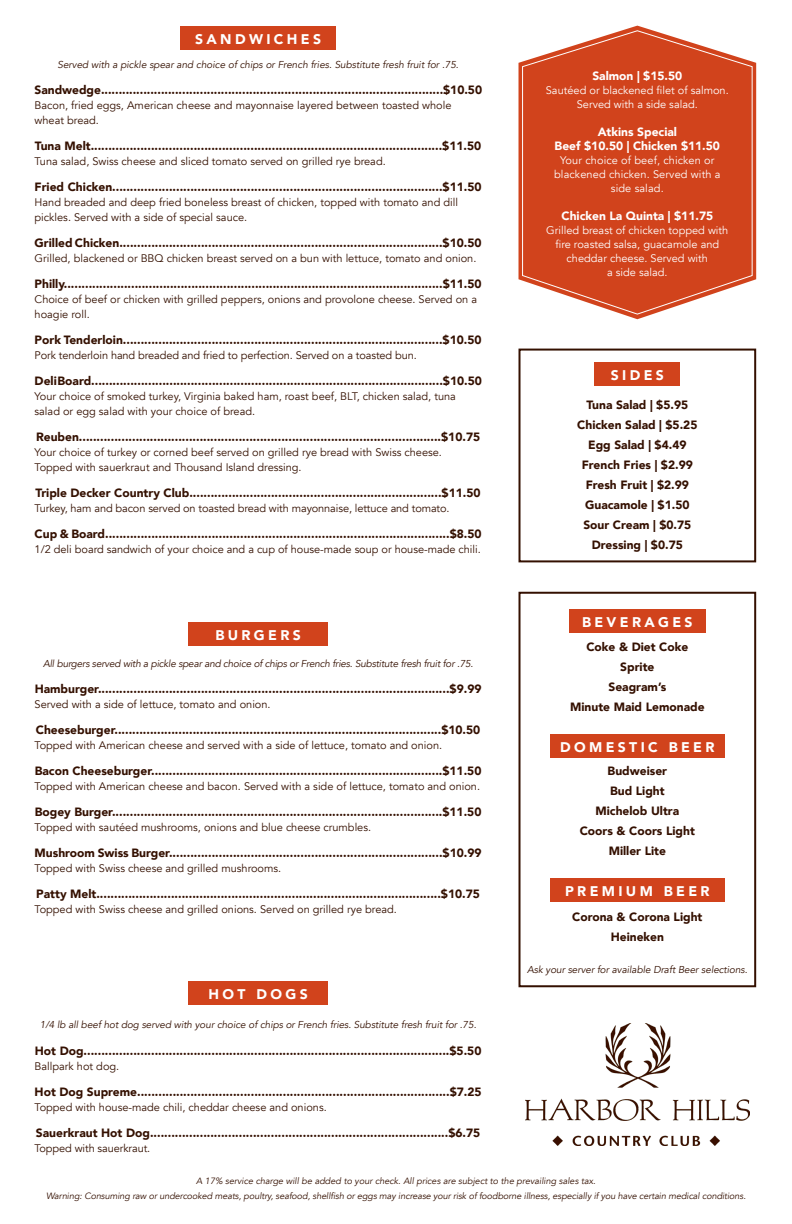
<style>
.page{position:relative;width:792px;height:1224px;background:#fff}
.page>*{position:absolute;margin:0;border:0;box-sizing:border-box;transform-origin:0 0}
.t1{font:900 14px "Avenir";letter-spacing:.24em;color:#fff}
.t2{font:900 12px "Avenir";color:#341000}
.t3{font:900 12px "Avenir";color:#fff}
.t4{font:11px/15px "Avenir";color:#341000}
.t5{font:11px/14px "Avenir";color:#fff;text-align:center}
.t6{font:italic 10px "Avenir";letter-spacing:-.005em;color:#341000}
.t7{font:italic 9.1px "Avenir";letter-spacing:-.01em;color:#341000}
</style>
<div class="page">
<div style="left:180px;top:26px;width:156px;height:24px;background:#d1431c"></div>
<img style="left:526px;top:1023px;width:223px;height:123px">
<svg style="left:519px;top:26px;width:237px;height:293px"></svg>
<svg style="left:521px;top:30px;width:232px;height:285px;background:#d65735"></svg>
<div style="left:188px;top:981px;width:140px;height:24px;background:#d1431c"></div>
<div style="left:188px;top:622px;width:140px;height:24px;background:#d1431c"></div>
<div style="left:519px;top:349px;width:237px;height:213px;border:2px solid #341000"></div>
<div style="left:595px;top:362px;width:85px;height:24px;background:#d1431c"></div>
<div style="left:519px;top:592px;width:237px;height:395px;border:2px solid #341000"></div>
<div style="left:569px;top:609px;width:137px;height:24px;background:#d1431c"></div>
<div style="left:550px;top:734px;width:175px;height:24px;background:#d1431c"></div>
<div style="left:550px;top:878px;width:175px;height:24px;background:#d1431c"></div>
<p class="t1" style="left:195px;top:27px;width:127px">SANDWICHES</p>
<p class="t6" style="left:58px;top:59px;width:403px">Served with a pickle spear and choice of chips or French fries. Substitute fresh fruit for .75.</p>
<p class="t2" style="left:35px;top:80px;width:449px">Sandwedge.................................................................................................$10.50</p>
<p class="t4" style="left:35px;top:98px;width:418px">Bacon, fried eggs, American cheese and mayonnaise layered between toasted whole wheat bread.</p>
<p class="t2" style="left:35px;top:136px;width:448px">Tuna Melt...................................................................................................$11.50</p>
<p class="t4" style="left:35px;top:154px;width:353px">Tuna salad, Swiss cheese and sliced tomato served on grilled rye bread.</p>
<p class="t2" style="left:35px;top:177px;width:448px">Fried Chicken.............................................................................................$11.50</p>
<p class="t4" style="left:35px;top:195px;width:425px">Hand breaded and deep fried boneless breast of chicken, topped with tomato and dill pickles. Served with a side of special sauce.</p>
<p class="t2" style="left:35px;top:233px;width:449px">Grilled Chicken...........................................................................................$10.50</p>
<p class="t4" style="left:35px;top:251px;width:443px">Grilled, blackened or BBQ chicken breast served on a bun with lettuce, tomato and onion.</p>
<p class="t2" style="left:35px;top:274px;width:449px">Philly...........................................................................................................$11.50</p>
<p class="t4" style="left:35px;top:292px;width:444px">Choice of beef or chicken with grilled peppers, onions and provolone cheese. Served on a hoagie roll.</p>
<p class="t2" style="left:35px;top:330px;width:449px">Pork Tenderloin..........................................................................................$10.50</p>
<p class="t4" style="left:35px;top:348px;width:384px">Pork tenderloin hand breaded and fried to perfection. Served on a toasted bun.</p>
<p class="t2" style="left:35px;top:371px;width:449px">Deli Board...................................................................................................$10.50</p>
<p class="t4" style="left:35px;top:389px;width:423px">Your choice of smoked turkey, Virginia baked ham, roast beef, BLT, chicken salad, tuna salad or egg salad with your choice of bread.</p>
<p class="t2" style="left:36px;top:427px;width:446px">Reuben......................................................................................................$10.75</p>
<p class="t4" style="left:35px;top:445px;width:409px">Your choice of turkey or corned beef served on grilled rye bread with Swiss cheese.<br>Topped with sauerkraut and Thousand Island dressing.</p>
<p class="t2" style="left:36px;top:483px;width:447px">Triple Decker Country Club.......................................................................$11.50</p>
<p class="t4" style="left:35px;top:501px;width:417px">Turkey, ham and bacon served on toasted bread with mayonnaise, lettuce and tomato.</p>
<p class="t2" style="left:35px;top:524px;width:449px">Cup &amp; Board.................................................................................................$8.50</p>
<p class="t4" style="left:35px;top:542px;width:448px">1/2 deli board sandwich of your choice and a cup of house-made soup or house-made chili.</p>
<p class="t1" style="left:215px;top:623px;width:87px">BURGERS</p>
<p class="t6" style="left:43px;top:658px;width:432px">All burgers served with a pickle spear and choice of chips or French fries. Substitute fresh fruit for .75.</p>
<p class="t2" style="left:35px;top:678px;width:448px">Hamburger...................................................................................................$9.99</p>
<p class="t4" style="left:35px;top:697px;width:238px">Served with a side of lettuce, tomato and onion.</p>
<p class="t2" style="left:36px;top:719px;width:446px">Cheeseburger............................................................................................$10.50</p>
<p class="t4" style="left:35px;top:738px;width:409px">Topped with American cheese and served with a side of lettuce, tomato and onion.</p>
<p class="t2" style="left:35px;top:760px;width:448px">Bacon Cheeseburger..................................................................................$11.50</p>
<p class="t4" style="left:35px;top:779px;width:447px">Topped with American cheese and bacon. Served with a side of lettuce, tomato and onion.</p>
<p class="t2" style="left:35px;top:801px;width:448px">Bogey Burger.............................................................................................$11.50</p>
<p class="t4" style="left:35px;top:820px;width:338px">Topped with sautéed mushrooms, onions and blue cheese crumbles.</p>
<p class="t2" style="left:35px;top:842px;width:449px">Mushroom Swiss Burger.............................................................................$10.99</p>
<p class="t4" style="left:35px;top:861px;width:248px">Topped with Swiss cheese and grilled mushrooms.</p>
<p class="t2" style="left:36px;top:883px;width:445px">Patty Melt.................................................................................................$10.75</p>
<p class="t4" style="left:35px;top:902px;width:364px">Topped with Swiss cheese and grilled onions. Served on grilled rye bread.</p>
<p class="t1" style="left:209px;top:982px;width:101px">HOT DOGS</p>
<p class="t6" style="left:40px;top:1019px;width:438px">1/4 lb all beef hot dog served with your choice of chips or French fries. Substitute fresh fruit for .75.</p>
<p class="t2" style="left:35px;top:1041px;width:448px">Hot Dog.......................................................................................................$5.50</p>
<p class="t4" style="left:35px;top:1059px;width:86px">Ballpark hot dog.</p>
<p class="t2" style="left:35px;top:1082px;width:449px">Hot Dog Supreme........................................................................................$7.25</p>
<p class="t4" style="left:35px;top:1100px;width:294px">Topped with house-made chili, cheddar cheese and onions.</p>
<p class="t2" style="left:36px;top:1123px;width:446px">Sauerkraut Hot Dog....................................................................................$6.75</p>
<p class="t4" style="left:35px;top:1141px;width:117px">Topped with sauerkraut.</p>
<p class="t3" style="left:592px;top:66px;width:91px">Salmon | $15.50</p>
<p class="t5" style="left:546px;top:84px;width:184px">Sautéed or blackened filet of salmon.<br>Served with a side salad.</p>
<p class="t3" style="left:598px;top:122px;width:81px">Atkins Special</p>
<p class="t3" style="left:555px;top:136px;width:167px">Beef $10.50 | Chicken $11.50</p>
<p class="t5" style="left:554px;top:154px;width:168px">Your choice of beef, chicken or blackened chicken. Served with a</p>
<p class="t5" style="left:611px;top:182px;width:54px">side salad.</p>
<p class="t3" style="left:561px;top:206px;width:153px">Chicken La Quinta | $11.75</p>
<p class="t5" style="left:546px;top:224px;width:184px">Grilled breast of chicken topped with</p>
<p class="t5" style="left:555px;top:238px;width:165px">fire roasted salsa, guacamole and</p>
<p class="t5" style="left:567px;top:252px;width:143px">cheddar cheese. Served with</p>
<p class="t5" style="left:607px;top:266px;width:62px">a side salad.</p>
<p class="t1" style="left:611px;top:363px;width:55px">SIDES</p>
<p class="t2" style="left:586px;top:395px;width:103px">Tuna Salad | $5.95</p>
<p class="t2" style="left:577px;top:415px;width:122px">Chicken Salad | $5.25</p>
<p class="t2" style="left:588px;top:435px;width:100px">Egg Salad | $4.49</p>
<p class="t2" style="left:582px;top:455px;width:113px">French Fries | $2.99</p>
<p class="t2" style="left:586px;top:475px;width:105px">Fresh Fruit | $2.99</p>
<p class="t2" style="left:585px;top:495px;width:106px">Guacamole | $1.50</p>
<p class="t2" style="left:583px;top:515px;width:109px">Sour Cream | $0.75</p>
<p class="t2" style="left:592px;top:535px;width:93px">Dressing | $0.75</p>
<p class="t1" style="left:582px;top:610px;width:112px">BEVERAGES</p>
<p class="t2" style="left:586px;top:636px;width:103px">Coke &amp; Diet Coke</p>
<p class="t2" style="left:620px;top:656px;width:36px">Sprite</p>
<p class="t2" style="left:608px;top:676px;width:59px">Seagram’s</p>
<p class="t2" style="left:570px;top:696px;width:136px">Minute Maid Lemonade</p>
<p class="t1" style="left:560px;top:735px;width:156px">DOMESTIC BEER</p>
<p class="t2" style="left:608px;top:761px;width:61px">Budweiser</p>
<p class="t2" style="left:610px;top:781px;width:56px">Bud Light</p>
<p class="t2" style="left:595px;top:801px;width:85px">Michelob Ultra</p>
<p class="t2" style="left:580px;top:821px;width:117px">Coors &amp; Coors Light</p>
<p class="t2" style="left:609px;top:841px;width:59px">Miller Lite</p>
<p class="t1" style="left:565px;top:879px;width:146px">PREMIUM BEER</p>
<p class="t2" style="left:572px;top:906px;width:132px">Corona &amp; Corona Light</p>
<p class="t2" style="left:611px;top:926px;width:55px">Heineken</p>
<p class="t6" style="left:527px;top:963px;width:222px">Ask your server for available Draft Beer selections.</p>
<p class="t7" style="left:196px;top:1175px;width:401px">A 17% service charge will be added to your check. All prices are subject to the prevailing sales tax.</p>
<p class="t7" style="left:46px;top:1190px;width:701px">Warning: Consuming raw or undercooked meats, poultry, seafood, shellfish or eggs may increase your risk of foodborne illness, especially if you have certain medical conditions.</p>
</div>
